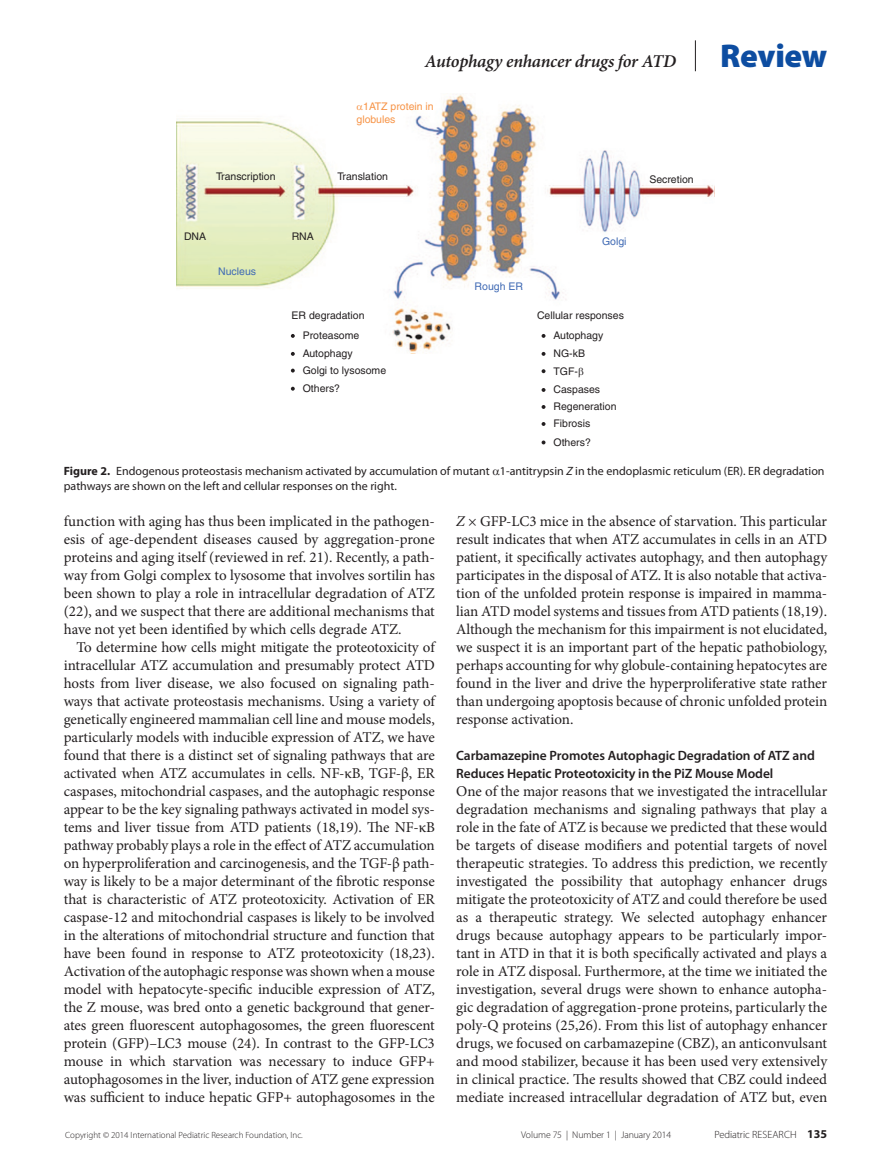
<style>
.page{position:relative;width:891px;height:1175px;background:#fff}
.page>*{position:absolute;margin:0;border:0;box-sizing:border-box;transform-origin:0 0}
.t1{font:900 33px "Myriad Pro";letter-spacing:-.01em;color:#0d4da1}
.t2{font:italic 600 18px "Minion Pro";letter-spacing:-.015em;color:#231f20}
.t3{font:15px/18px "Minion Pro";letter-spacing:-.005em;color:#231f20;text-align:justify}
.t4{font:600 13.5px/18px "Myriad Pro";letter-spacing:-.005em;color:#231f20}
.t5{font:12px/14.4px "Myriad Pro";color:#231f20}
.t6{font:700 12px "Myriad Pro";color:#231f20}
.t7{font:10.5px/17.7px "Helvetica";color:#231f20}
.t8{font:10.5px/12.6px "Helvetica";color:#f79447}
.t9{font:10.5px "Helvetica";color:#406ab4}
.t10{font:300 10.5px "Myriad Pro";letter-spacing:-.01em;color:#231f20}
.t11{font:300 9.75px "Myriad Pro";letter-spacing:-.01em;color:#231f20}
.t12{font:300 9px "Myriad Pro";color:#231f20}
.s1{font-weight:700}
.s2{font-style:italic}
.s3{font-weight:300;font-size:10.5px}
</style>
<div class="page">
<hr style="left:695px;top:40px;width:1px;height:31px;background:#231f20">
<img style="left:176px;top:94px;width:539px;height:260px">
<svg style="left:291px;top:334px;width:4px;height:4px"></svg>
<svg style="left:542px;top:334px;width:4px;height:4px"></svg>
<svg style="left:542px;top:352px;width:4px;height:4px"></svg>
<svg style="left:542px;top:369px;width:4px;height:4px"></svg>
<svg style="left:542px;top:388px;width:4px;height:4px"></svg>
<svg style="left:542px;top:405px;width:4px;height:4px"></svg>
<svg style="left:542px;top:422px;width:4px;height:4px"></svg>
<svg style="left:542px;top:440px;width:4px;height:4px"></svg>
<svg style="left:291px;top:352px;width:4px;height:4px"></svg>
<svg style="left:291px;top:368px;width:4px;height:4px"></svg>
<svg style="left:291px;top:387px;width:4px;height:3px"></svg>
<svg style="left:357px;top:105px;width:6px;height:5px"></svg>
<p class="t2" style="left:425px;top:51px;width:253px">Autophagy enhancer drugs for ATD</p>
<h1 class="t1" style="left:720px;top:38px;width:108px">Review</h1>
<p class="t8" style="left:357px;top:100px;width:79px;text-indent:7px">1ATZ protein in globules</p>
<p class="t7" style="left:216px;top:168px;width:61px">Transcription</p>
<p class="t7" style="left:337px;top:168px;width:52px">Translation</p>
<p class="t7" style="left:649px;top:171px;width:46px">Secretion</p>
<p class="t7" style="left:184px;top:227px;width:24px">DNA</p>
<p class="t7" style="left:292px;top:227px;width:24px">RNA</p>
<p class="t9" style="left:602px;top:235px;width:26px">Golgi</p>
<p class="t9" style="left:218px;top:265px;width:39px">Nucleus</p>
<p class="t9" style="left:475px;top:280px;width:50px">Rough ER</p>
<p class="t7" style="left:292px;top:307px;width:74px">ER degradation</p>
<p class="t7" style="left:537px;top:307px;width:88px">Cellular responses</p>
<p class="t7" style="left:303px;top:326px;width:58px">Proteasome<br>Autophagy</p>
<p class="t7" style="left:303px;top:361px;width:85px;line-height:18.1px">Golgi to lysosome<br>Others?</p>
<p class="t7" style="left:554px;top:327px;width:51px">Autophagy<br>NG-kB<br>TGF-</p>
<p class="t7" style="left:554px;top:381px;width:65px;line-height:17px">Caspases<br>Regeneration<br>Fibrosis</p>
<p class="t7" style="left:554px;top:433px;width:39px">Others?</p>
<p class="t5" style="left:64px;top:464px;width:762px"><span class="s1">Figure 2.</span> Endogenous proteostasis mechanism activated by accumulation of mutant 1-antitrypsin <span class="s2">Z</span> in the endoplasmic reticulum (ER). ER degradation pathways are shown on the left and cellular responses on the right.</p>
<p class="t3" style="left:64px;top:512px;width:373px">function with aging has thus been implicated in the pathogen&shy;esis of age-dependent diseases caused by aggregation-prone proteins and aging itself (reviewed in ref. 21). Recently, a path&shy;way from Golgi complex to lysosome that involves sortilin has been shown to play a role in intracellular degradation of ATZ (22), and we suspect that there are additional mechanisms that have not yet been identified by which cells degrade ATZ.</p>
<p class="t3" style="left:64px;top:638px;width:373px;text-indent:13px">To determine how cells might mitigate the proteotoxicity of intracellular ATZ accumulation and presumably protect ATD hosts from liver disease, we also focused on signaling path&shy;ways that activate proteostasis mechanisms. Using a variety of genetically engineered mammalian cell line and mouse models, particularly models with inducible expression of ATZ, we have found that there is a distinct set of signaling pathways that are activated when ATZ accumulates in cells. NF-κB, TGF-β, ER caspases, mitochondrial caspases, and the autophagic response appear to be the key signaling pathways activated in model sys&shy;tems and liver tissue from ATD patients (18,19). The NF-κB pathway probably plays a role in the effect of ATZ accumulation on hyperproliferation and carcinogenesis, and the TGF-β path&shy;way is likely to be a major determinant of the fibrotic response that is characteristic of ATZ proteotoxicity. Activation of ER caspase-12 and mitochondrial caspases is likely to be involved in the alterations of mitochondrial structure and function that have been found in response to ATZ proteotoxicity (18,23).<br>Activation of the autophagic response was shown when a mouse model with hepatocyte-specific inducible expression of ATZ, the Z mouse, was bred onto a genetic background that gener&shy;ates green fluorescent autophagosomes, the green fluorescent protein (GFP)–LC3 mouse (24). In contrast to the GFP-LC3 mouse in which starvation was necessary to induce GFP+ autophagosomes in the liver, induction of ATZ gene expression was sufficient to induce hepatic GFP+ autophagosomes in the</p>
<p class="t3" style="left:456px;top:512px;width:373px"><span class="s2">Z</span> × GFP-LC3 mice in the absence of starvation. This particular result indicates that when ATZ accumulates in cells in an ATD patient, it specifically activates autophagy, and then autophagy participates in the disposal of ATZ. It is also notable that activa&shy;tion of the unfolded protein response is impaired in mamma&shy;lian ATD model systems and tissues from ATD patients (18,19).<br>Although the mechanism for this impairment is not elucidated, we suspect it is an important part of the hepatic pathobiology, perhaps accounting for why globule-containing hepatocytes are found in the liver and drive the hyperproliferative state rather than undergoing apoptosis because of chronic unfolded protein response activation.</p>
<p class="t4" style="left:456px;top:746px;width:360px">Carbamazepine Promotes Autophagic Degradation of ATZ and<br>Reduces Hepatic Proteotoxicity in the PiZ Mouse Model</p>
<p class="t3" style="left:456px;top:782px;width:373px">One of the major reasons that we investigated the intracellular degradation mechanisms and signaling pathways that play a role in the fate of ATZ is because we predicted that these would be targets of disease modifiers and potential targets of novel therapeutic strategies. To address this prediction, we recently investigated the possibility that autophagy enhancer drugs mitigate the proteotoxicity of ATZ and could therefore be used as a therapeutic strategy. We selected autophagy enhancer drugs because autophagy appears to be particularly impor&shy;tant in ATD in that it is both specifically activated and plays a role in ATZ disposal. Furthermore, at the time we initiated the investigation, several drugs were shown to enhance autopha&shy;gic degradation of aggregation-prone proteins, particularly the poly-Q proteins (25,26). From this list of autophagy enhancer drugs, we focused on carbamazepine (CBZ), an anticonvulsant and mood stabilizer, because it has been used very extensively in clinical practice. The results showed that CBZ could indeed mediate increased intracellular degradation of ATZ but, even</p>
<p class="t12" style="left:65px;top:1130px;width:239px">Copyright © 2014 International Pediatric Research Foundation, Inc.</p>
<p class="t11" style="left:521px;top:1129px;width:152px">Volume 75 | Number 1 | January 2014</p>
<p class="t10" style="left:715px;top:1129px;width:50px">Pediatric Researc</p>
<p class="t6" style="left:790px;top:1126px;width:38px"><span class="s3">h</span> 135</p>
</div>
